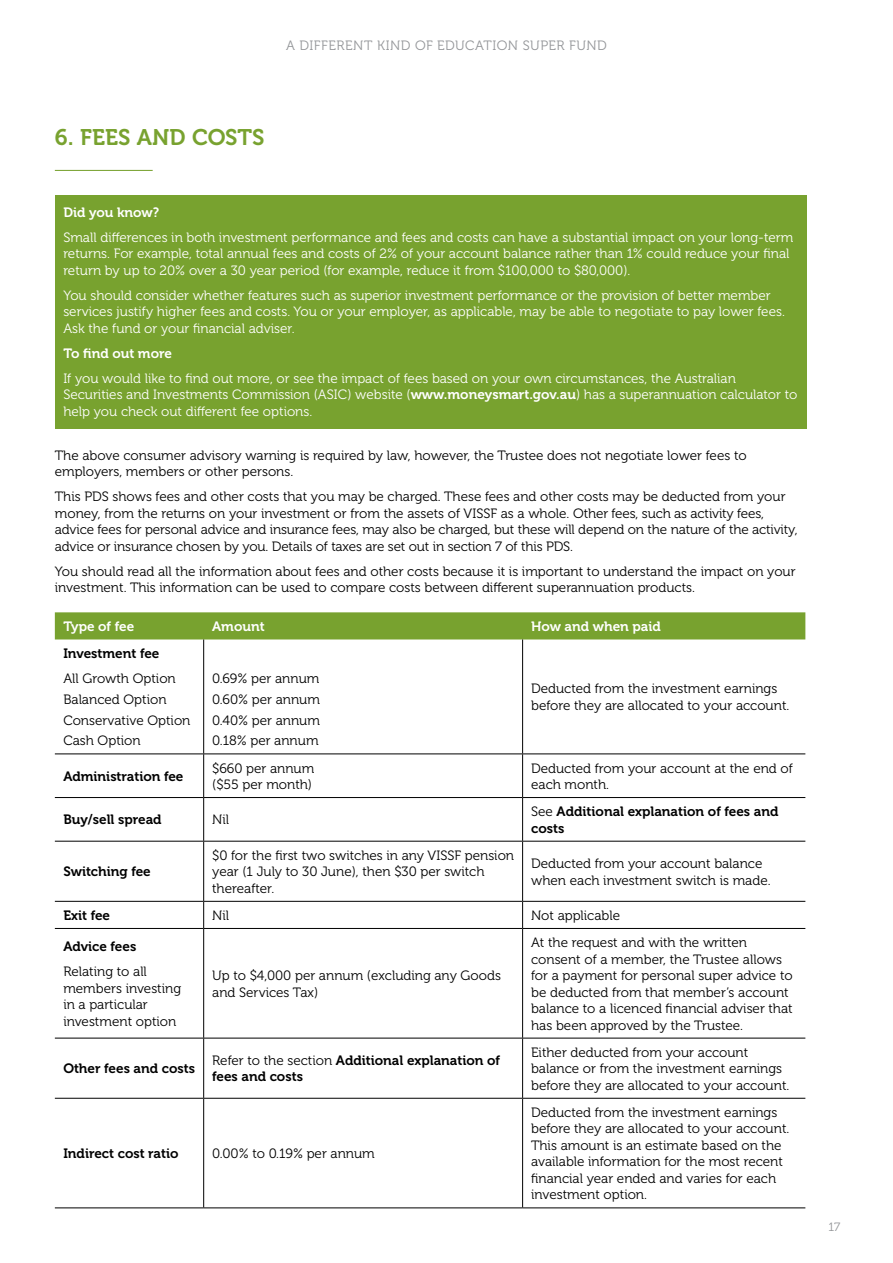
<style>
.page{position:relative;width:893px;height:1263px;background:#fff}
.page>*{position:absolute;margin:0;border:0;box-sizing:border-box;transform-origin:0 0}
.t1{font:22.5px "Museo 700";letter-spacing:-.005em;color:#78a22f}
.t2{font:13.5px/16.5px "Museo 300";color:#000}
.t3{font:13.5px/16.5px "Museo 300";color:#fff}
.t4{font:13.5px/16.5px "Museo 700";color:#000}
.t5{font:13.5px "Museo 700";color:#fff}
.t6{font:13.5px "Museo 300";letter-spacing:.035em;color:#939598}
.t7{font:12px "Museo 300";color:#939598}
.s1{font-family:"Museo 700"}
.s2{font-family:"Museo 300"}
</style>
<div class="page">
<div style="left:55px;top:195px;width:752px;height:233px;background:#78a22f"></div>
<div style="left:55px;top:612px;width:750px;height:27px;background:#78a22f"></div>
<hr style="left:55px;top:753px;width:149px;height:1px;background:#000">
<hr style="left:204px;top:753px;width:319px;height:1px;background:#000">
<hr style="left:55px;top:797px;width:149px;height:1px;background:#000">
<hr style="left:204px;top:797px;width:319px;height:1px;background:#000">
<hr style="left:523px;top:797px;width:282px;height:1px;background:#000">
<hr style="left:55px;top:841px;width:149px;height:1px;background:#000">
<hr style="left:204px;top:841px;width:319px;height:1px;background:#000">
<hr style="left:523px;top:841px;width:282px;height:1px;background:#000">
<hr style="left:55px;top:901px;width:149px;height:1px;background:#000">
<hr style="left:204px;top:901px;width:319px;height:1px;background:#000">
<hr style="left:523px;top:901px;width:282px;height:1px;background:#000">
<hr style="left:55px;top:928px;width:149px;height:1px;background:#000">
<hr style="left:204px;top:928px;width:319px;height:1px;background:#000">
<hr style="left:523px;top:928px;width:282px;height:1px;background:#000">
<hr style="left:55px;top:1038px;width:149px;height:1px;background:#000">
<hr style="left:204px;top:1038px;width:319px;height:1px;background:#000">
<hr style="left:523px;top:1038px;width:282px;height:1px;background:#000">
<hr style="left:55px;top:1098px;width:149px;height:1px;background:#000">
<hr style="left:204px;top:1098px;width:319px;height:1px;background:#000">
<hr style="left:523px;top:1098px;width:282px;height:1px;background:#000">
<hr style="left:55px;top:1207px;width:149px;height:1px;background:#000">
<hr style="left:204px;top:1207px;width:319px;height:1px;background:#000">
<hr style="left:523px;top:1207px;width:282px;height:1px;background:#000">
<hr style="left:523px;top:753px;width:282px;height:1px;background:#000">
<hr style="left:203px;top:639px;width:1px;height:114px;background:#000">
<hr style="left:203px;top:754px;width:1px;height:43px;background:#000">
<hr style="left:203px;top:798px;width:1px;height:43px;background:#000">
<hr style="left:203px;top:841px;width:1px;height:60px;background:#000">
<svg style="left:203px;top:902px;width:1px;height:26px"></svg>
<hr style="left:203px;top:929px;width:1px;height:109px;background:#000">
<hr style="left:203px;top:1038px;width:1px;height:60px;background:#000">
<hr style="left:522px;top:639px;width:1px;height:114px;background:#000">
<hr style="left:522px;top:754px;width:1px;height:43px;background:#000">
<hr style="left:522px;top:798px;width:1px;height:43px;background:#000">
<hr style="left:522px;top:841px;width:1px;height:60px;background:#000">
<svg style="left:522px;top:902px;width:1px;height:26px"></svg>
<hr style="left:522px;top:929px;width:1px;height:109px;background:#000">
<hr style="left:522px;top:1038px;width:1px;height:60px;background:#000">
<hr style="left:522px;top:1098px;width:1px;height:109px;background:#000">
<hr style="left:203px;top:1098px;width:1px;height:109px;background:#000">
<hr style="left:55px;top:170px;width:98px;height:1px;background:#78a22f">
<p class="t6" style="left:286px;top:38px;width:322px">A DIFFERENT KIND OF EDUCATION SUPER FUND</p>
<h1 class="t1" style="left:55px;top:125px;width:211px">6. FEES AND COSTS</h1>
<p class="t5" style="left:63px;top:204px;width:97px">Did you know?</p>
<p class="t3" style="left:63px;top:229px;width:732px">Small differences in both investment performance and fees and costs can have a substantial impact on your long-term returns. For example, total annual fees and costs of 2% of your account balance rather than 1% could reduce your final return by up to 20% over a 30 year period (for example, reduce it from $100,000 to $80,000).</p>
<p class="t3" style="left:63px;top:287px;width:723px">You should consider whether features such as superior investment performance or the provision of better member services justify higher fees and costs. You or your employer, as applicable, may be able to negotiate to pay lower fees.<br>Ask the fund or your financial adviser.</p>
<p class="t5" style="left:63px;top:345px;width:110px">To find out more</p>
<p class="t3" style="left:63px;top:370px;width:735px">If you would like to find out more, or see the impact of fees based on your own circumstances, the Australian<br>Securities and Investments Commission (ASIC) website (<span class="s1">www.moneysmart.gov.au</span>) has a superannuation calculator to help you check out different fee options.</p>
<p class="t2" style="left:55px;top:447px;width:693px">The above consumer advisory warning is required by law, however, the Trustee does not negotiate lower fees to employers, members or other persons.</p>
<p class="t2" style="left:55px;top:489px;width:744px">This PDS shows fees and other costs that you may be charged. These fees and other costs may be deducted from your money, from the returns on your investment or from the assets of VISSF as a whole. Other fees, such as activity fees, advice fees for personal advice and insurance fees, may also be charged, but these will depend on the nature of the activity, advice or insurance chosen by you. Details of taxes are set out in section 7 of this PDS.</p>
<p class="t2" style="left:55px;top:563px;width:742px">You should read all the information about fees and other costs because it is important to understand the impact on your investment. This information can be used to compare costs between different superannuation products.</p>
<p class="t5" style="left:63px;top:619px;width:72px">Type of fee</p>
<p class="t5" style="left:212px;top:619px;width:54px">Amount</p>
<p class="t5" style="left:531px;top:619px;width:131px">How and when paid</p>
<p class="t4" style="left:63px;top:645px;width:98px">Investment fee</p>
<p class="t2" style="left:63px;top:668px;width:129px;line-height:20.7px">All Growth Option<br>Balanced Option<br>Conservative Option<br>Cash Option</p>
<p class="t2" style="left:212px;top:668px;width:109px;line-height:20.7px;text-align:justify">0.69% per annum 0.60% per annum 0.40% per annum 0.18% per annum</p>
<p class="t2" style="left:531px;top:681px;width:260px">Deducted from the investment earnings before they are allocated to your account.</p>
<p class="t4" style="left:63px;top:768px;width:122px">Administration fee</p>
<p class="t2" style="left:212px;top:760px;width:104px">$660 per annum ($55 per month)</p>
<p class="t2" style="left:531px;top:760px;width:263px">Deducted from your account at the end of each month.</p>
<p class="t4" style="left:63px;top:812px;width:100px">Buy/sell spread</p>
<p class="t2" style="left:212px;top:812px;width:18px">Nil</p>
<p class="t4" style="left:531px;top:803px;width:249px"><span class="s2">See</span> Additional explanation of fees and costs</p>
<p class="t4" style="left:63px;top:863px;width:89px">Switching fee</p>
<p class="t2" style="left:212px;top:847px;width:303px">$0 for the first two switches in any VISSF pension year (1 July to 30 June), then $30 per switch thereafter.</p>
<p class="t2" style="left:531px;top:855px;width:241px">Deducted from your account balance when each investment switch is made.</p>
<p class="t4" style="left:63px;top:907px;width:48px">Exit fee</p>
<p class="t2" style="left:212px;top:907px;width:18px">Nil</p>
<p class="t2" style="left:531px;top:907px;width:90px">Not applicable</p>
<p class="t4" style="left:63px;top:938px;width:74px">Advice fees</p>
<p class="t2" style="left:63px;top:963px;width:119px">Relating to all members investing in a particular investment option</p>
<p class="t2" style="left:212px;top:967px;width:290px">Up to $4,000 per annum (excluding any Goods and Services Tax)</p>
<p class="t2" style="left:531px;top:934px;width:263px">At the request and with the written consent of a member, the Trustee allows for a payment for personal super advice to be deducted from that member’s account balance to a licenced financial adviser that has been approved by the Trustee.</p>
<p class="t4" style="left:63px;top:1060px;width:133px">Other fees and costs</p>
<p class="t4" style="left:212px;top:1052px;width:290px"><span class="s2">Refer to the section</span> Additional explanation of fees and costs</p>
<p class="t2" style="left:531px;top:1044px;width:260px">Either deducted from your account balance or from the investment earnings before they are allocated to your account.</p>
<p class="t4" style="left:63px;top:1145px;width:117px">Indirect cost ratio</p>
<p class="t2" style="left:212px;top:1145px;width:164px">0.00% to 0.19% per annum</p>
<p class="t2" style="left:531px;top:1104px;width:260px">Deducted from the investment earnings before they are allocated to your account.<br>This amount is an estimate based on the available information for the most recent financial year ended and varies for each investment option.</p>
<p class="t7" style="left:828px;top:1220px;width:13px">17</p>
</div>
